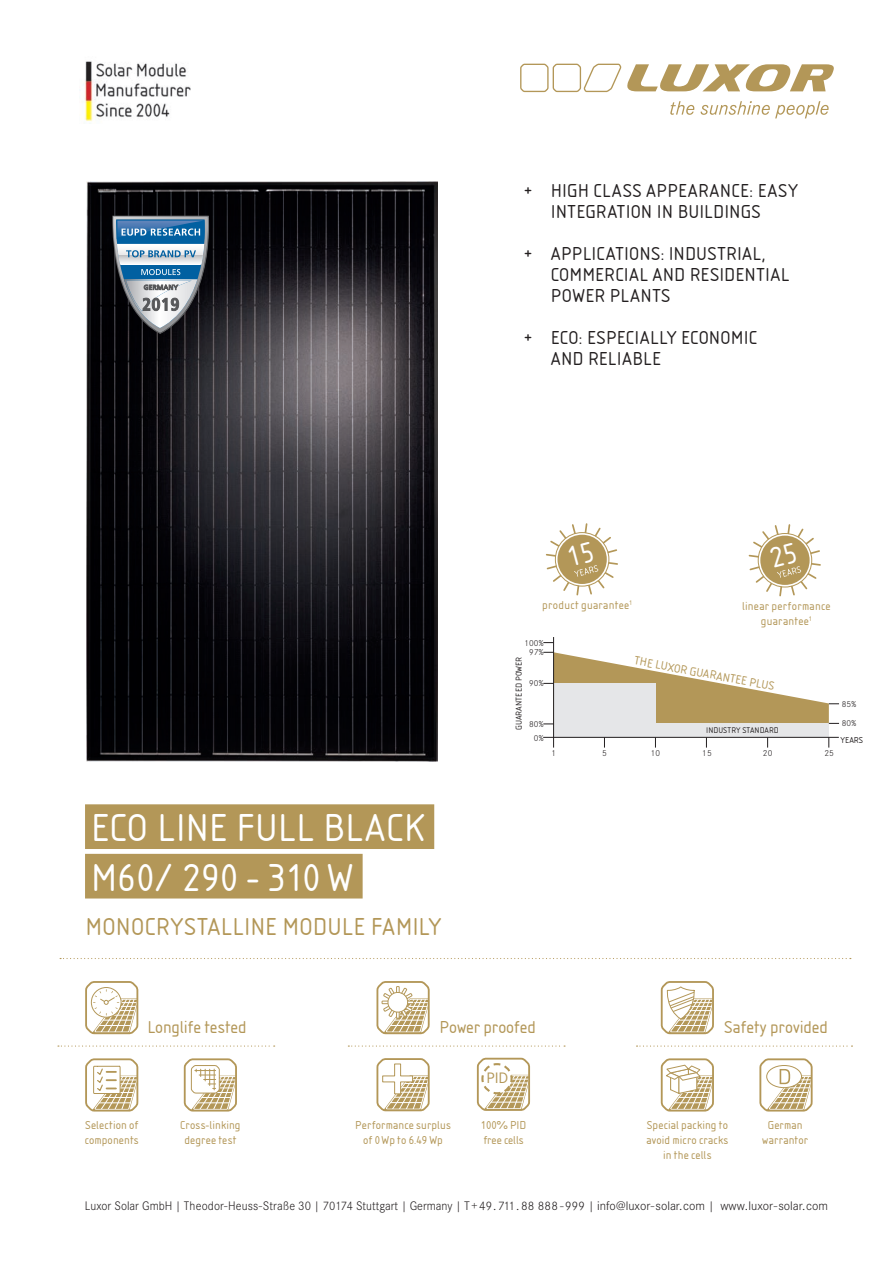
<style>
.page{position:relative;width:893px;height:1263px;background:#fff}
.page>*{position:absolute;margin:0;border:0;box-sizing:border-box;transform-origin:0 0}
.t1{font:40.5px/49.5px "Isonorm D";letter-spacing:.015em;color:#fff}
.t2{font:25.5px "Isonorm D";letter-spacing:.005em;color:#b39758}
.t3{font:19.5px/21px "Isonorm D";letter-spacing:.02em;color:#231f20}
.t4{font:18px "Isonorm D";color:#b39758}
.t5{font:15.75px "Corporate S";color:#b39758}
.t6{font:300 12.9px "Corporate S";color:#231f20;scale:.95 1}
.t7{font:12.45px "Isonorm D";color:#b39758}
.t8{font:12px/15px "Isonorm D";letter-spacing:.015em;color:#b39758;text-align:center}
.t9{font:300 9px "Corporate S";letter-spacing:.01em;color:#231f20}
.t10{font:9px "Isonorm D";letter-spacing:.01em;color:#231f20}
.t11{font:8.55px "Isonorm D";letter-spacing:.01em;color:#231f20}
.s1{font-size:12.75px}
</style>
<div class="page">
<svg style="left:520px;top:64px;width:101px;height:28px"></svg>
<svg style="left:670px;top:101px;width:24px;height:14px"></svg>
<svg style="left:701px;top:101px;width:128px;height:17px"></svg>
<svg style="left:627px;top:64px;width:207px;height:27px"></svg>
<img style="left:87px;top:182px;width:350px;height:579px">
<svg style="left:58px;top:1045px;width:217px;height:1px"></svg>
<svg style="left:85px;top:981px;width:54px;height:54px"></svg>
<svg style="left:183px;top:1058px;width:54px;height:54px"></svg>
<svg style="left:85px;top:1058px;width:54px;height:54px"></svg>
<svg style="left:636px;top:1045px;width:216px;height:2px"></svg>
<svg style="left:660px;top:981px;width:54px;height:54px"></svg>
<svg style="left:660px;top:1058px;width:54px;height:54px"></svg>
<svg style="left:759px;top:1058px;width:54px;height:54px"></svg>
<svg style="left:348px;top:1045px;width:217px;height:2px"></svg>
<svg style="left:376px;top:981px;width:54px;height:54px"></svg>
<svg style="left:376px;top:1058px;width:54px;height:54px"></svg>
<svg style="left:60px;top:958px;width:791px;height:1px"></svg>
<div style="left:85px;top:804px;width:349px;height:45px;background:#b39758"></div>
<div style="left:85px;top:854px;width:278px;height:44px;background:#b39758"></div>
<div style="left:553px;top:683px;width:102px;height:54px;background:#e5e6e8"></div>
<div style="left:653px;top:724px;width:176px;height:13px;background:#e5e6e8"></div>
<hr style="left:553px;top:637px;width:1px;height:110px;background:#231f20">
<hr style="left:543px;top:737px;width:296px;height:1px;background:#231f20">
<svg style="left:543px;top:652px;width:296px;height:73px"></svg>
<svg style="left:112px;top:216px;width:97px;height:118px;background:#688094"></svg>
<img style="left:83px;top:61px;width:107px;height:61px">
<svg style="left:476px;top:1057px;width:54px;height:54px"></svg>
<svg style="left:546px;top:523px;width:72px;height:73px"></svg>
<svg style="left:748px;top:524px;width:73px;height:73px"></svg>
<h3 class="t3" style="left:524px;top:181px;width:276px;text-align:center">+ HIGH CLASS APPEARANCE: EASY<br>INTEGRATION IN BUILDINGS</h3>
<h3 class="t3" style="left:551px;top:244px;width:240px;text-indent:-27px">+ APPLICATIONS: INDUSTRIAL,<br>COMMERCIAL AND RESIDENTIAL<br>POWER PLANTS</h3>
<h3 class="t3" style="left:551px;top:328px;width:207px;text-indent:-27px">+ ECO: ESPECIALLY ECONOMIC<br>AND RELIABLE</h3>
<p class="t8" style="left:542px;top:597px;width:91px">product guarantee<sup>1</sup></p>
<p class="t8" style="left:742px;top:598px;width:90px">linear performance guarantee<sup>1</sup></p>
<h1 class="t1" style="left:91px;top:804px;width:335px">ECO LINE FULL BLACK<br>M60/ 290 - 310 W</h1>
<h2 class="t2" style="left:86px;top:912px;width:358px">MONOCRYSTALLINE MODULE FAMILY</h2>
<p class="t9" style="left:524px;top:636px;width:21px">100%</p>
<p class="t9" style="left:529px;top:646px;width:16px">97%</p>
<p class="t10" style="left:514px;top:730px;width:75px;rotate:-90deg">GUARANTEED POWER</p>
<p class="t9" style="left:529px;top:677px;width:16px">90%</p>
<p class="t9" style="left:529px;top:718px;width:16px">80%</p>
<p class="t9" style="left:534px;top:731px;width:11px">0%</p>
<p class="t7" style="left:636px;top:653px;width:144px;rotate:11deg">THE LUXOR GUARANTEE PLUS</p>
<p class="t11" style="left:706px;top:726px;width:74px">INDUSTRY STANDARD</p>
<p class="t9" style="left:842px;top:698px;width:16px">85%</p>
<p class="t9" style="left:842px;top:717px;width:16px">80%</p>
<p class="t10" style="left:841px;top:735px;width:24px">YEARS</p>
<p class="t9" style="left:551px;top:747px;width:6px">1</p>
<p class="t9" style="left:602px;top:747px;width:6px">5</p>
<p class="t9" style="left:651px;top:747px;width:11px">10</p>
<p class="t9" style="left:702px;top:747px;width:11px">15</p>
<p class="t9" style="left:763px;top:747px;width:11px">20</p>
<p class="t9" style="left:824px;top:747px;width:11px">25</p>
<h3 class="t4" style="left:147px;top:1017px;width:101px">Longlife tested</h3>
<h3 class="t4" style="left:439px;top:1017px;width:98px">Power proofed</h3>
<h3 class="t4" style="left:724px;top:1017px;width:105px">Safety provided</h3>
<h3 class="t5" style="left:486px;top:1066px;width:24px">PID</h3>
<p class="t8" style="left:481px;top:1117px;width:47px;text-align:left">100% PID free cells</p>
<p class="t8" style="left:85px;top:1117px;width:56px;text-align:left">Selection of components</p>
<p class="t8" style="left:646px;top:1117px;width:84px">Special packing to avoid micro cracks in the cells</p>
<p class="t8" style="left:762px;top:1117px;width:47px">German warrantor</p>
<p class="t8" style="left:180px;top:1117px;width:62px">Cross-linking degree test</p>
<p class="t8" style="left:355px;top:1117px;width:97px">Performance surplus of 0 Wp to 6.49 Wp</p>
<p class="t6" style="left:85px;top:1196px;width:784px">Luxor Solar GmbH | Theodor-Heuss-Straße 30 | <span class="s1">70174</span> Stuttgart | Germany | T +<span class="s1">49.711.88 888 - 999</span> | info@luxor-solar.com | www.luxor-solar.com</p>
</div>
